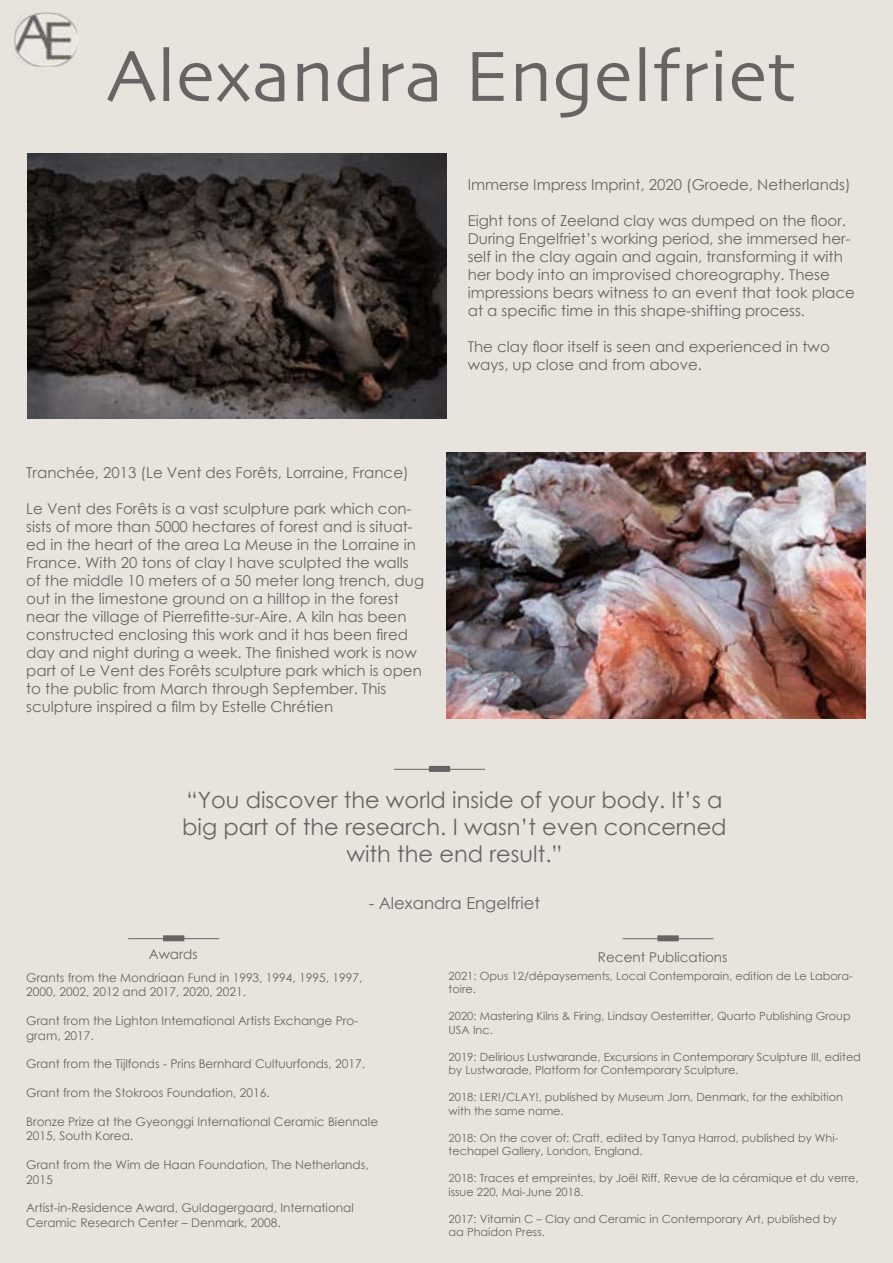
<style>
.page{position:relative;width:893px;height:1263px;background:#e8e4dd}
.page>*{position:absolute;margin:0;border:0;box-sizing:border-box;transform-origin:0 0}
.t1{font:75px "Skia";color:#696464}
.t2{font:22.5px/27px "Century Gothic";color:#696464;text-align:center}
.t3{font:16.5px "Century Gothic";color:#696464}
.t4{font:15px/18px "Century Gothic";color:#696464}
.t5{font:13.5px "Century Gothic";color:#696464}
.t6{font:12px/14.4px "Century Gothic";color:#696464}
.t7{font:11.25px/13.5px "Century Gothic";color:#696464}
</style>
<div class="page">
<img style="left:28px;top:153px;width:418px;height:266px">
<img style="left:446px;top:453px;width:419px;height:266px">
<div style="left:429px;top:766px;width:21px;height:6px;background:#696464"></div>
<hr style="left:394px;top:769px;width:91px;height:1px;background:#696464">
<div style="left:163px;top:935px;width:21px;height:6px;background:#696464"></div>
<hr style="left:128px;top:938px;width:91px;height:1px;background:#696464">
<div style="left:657px;top:935px;width:22px;height:6px;background:#696464"></div>
<hr style="left:623px;top:938px;width:91px;height:1px;background:#696464">
<img style="left:14px;top:13px;width:64px;height:54px">
<h1 class="t1" style="left:107px;top:32px;width:691px">Alexandra Engelfriet</h1>
<p class="t4" style="left:26px;top:464px;width:384px">Tranchée, 2013 (Le Vent des Forêts, Lorraine, France)</p>
<p class="t4" style="left:26px;top:500px;width:399px">Le Vent des Forêts is a vast sculpture park which con&shy;sists of more than 5000 hectares of forest and is situat&shy;ed in the heart of the area La Meuse in the Lorraine in France. With 20 tons of clay I have sculpted the walls of the middle 10 meters of a 50 meter long trench, dug out in the limestone ground on a hilltop in the forest near the village of Pierrefitte-sur-Aire. A kiln has been constructed enclosing this work and it has been fired day and night during a week. The finished work is now part of Le Vent des Forêts sculpture park which is open to the public from March through September. This sculpture inspired a film by Estelle Chrétien</p>
<p class="t4" style="left:468px;top:176px;width:384px">Immerse Impress Imprint, 2020 (Groede, Netherlands)</p>
<p class="t4" style="left:468px;top:212px;width:389px">Eight tons of Zeeland clay was dumped on the floor.<br>During Engelfriet’s working period, she immersed her&shy;self in the clay again and again, transforming it with her body into an improvised choreography. These impressions bears witness to an event that took place at a specific time in this shape-shifting process.</p>
<p class="t4" style="left:468px;top:338px;width:364px">The clay floor itself is seen and experienced in two ways, up close and from above.</p>
<h2 class="t2" style="left:182px;top:786px;width:546px">“You discover the world inside of your body. It’s a big part of the research. I wasn’t even concerned with the end result.”</h2>
<p class="t3" style="left:369px;top:891px;width:173px">- Alexandra Engelfriet</p>
<p class="t5" style="left:149px;top:945px;width:50px">Awards</p>
<p class="t6" style="left:26px;top:970px;width:338px">Grants from the Mondriaan Fund in 1993, 1994, 1995, 1997,<br>2000, 2002, 2012 and 2017, 2020, 2021.</p>
<p class="t6" style="left:26px;top:1013px;width:333px">Grant from the Lighton International Artists Exchange Pro&shy;gram, 2017.</p>
<p class="t6" style="left:26px;top:1057px;width:340px">Grant from the Tijlfonds - Prins Bernhard Cultuurfonds, 2017.</p>
<p class="t6" style="left:26px;top:1085px;width:245px">Grant from the Stokroos Foundation, 2016.</p>
<p class="t6" style="left:26px;top:1114px;width:353px">Bronze Prize at the Gyeonggi International Ceramic Biennale<br>2015, South Korea.</p>
<p class="t6" style="left:26px;top:1157px;width:344px">Grant from the Wim de Haan Foundation, The Netherlands,<br>2015</p>
<p class="t6" style="left:26px;top:1201px;width:329px">Artist-in-Residence Award, Guldagergaard, International<br>Ceramic Research Center – Denmark, 2008.</p>
<p class="t5" style="left:598px;top:947px;width:131px">Recent Publications</p>
<p class="t7" style="left:449px;top:969px;width:406px">2021: Opus 12/dépaysements, Local Contemporain, edition de Le Labora&shy;toire.</p>
<p class="t7" style="left:449px;top:1009px;width:404px">2020: Mastering Kilns &amp; Firing, Lindsay Oesterritter, Quarto Publishing Group<br>USA Inc.</p>
<p class="t7" style="left:449px;top:1050px;width:414px">2019: Delirious Lustwarande, Excursions in Contemporary Sculpture III, edited by Lustwarade, Platform for Contemporary Sculpture.</p>
<p class="t7" style="left:449px;top:1090px;width:396px">2018: LER!/CLAY!, published by Museum Jorn, Denmark, for the exhibition with the same name.</p>
<p class="t7" style="left:449px;top:1131px;width:391px">2018: On the cover of: Craft, edited by Tanya Harrod, published by Whi&shy;techapel Gallery, London, England.</p>
<p class="t7" style="left:449px;top:1171px;width:411px">2018: Traces et empreintes, by Joël Riff, Revue de la céramique et du verre, issue 220, Mai-June 2018.</p>
<p class="t7" style="left:449px;top:1212px;width:390px">2017: Vitamin C – Clay and Ceramic in Contemporary Art, published by aa Phaidon Press.</p>
</div>
